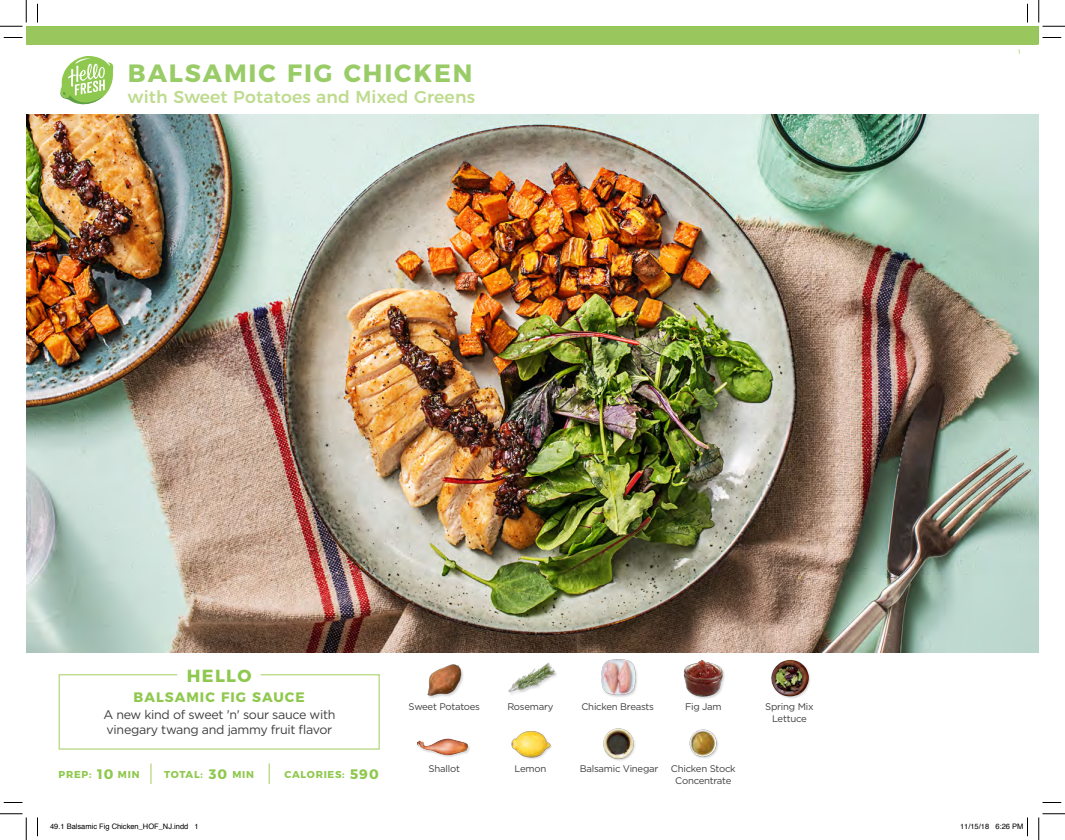
<style>
.page{position:relative;width:1065px;height:840px;background:#fff}
.page>*{position:absolute;margin:0;border:0;box-sizing:border-box;transform-origin:0 0}
.t1{font:700 25px "Montserrat";letter-spacing:.075em;color:#9c6}
.t2{font:700 17.5px "Montserrat";letter-spacing:.075em;color:#8fc84e}
.t3{font:500 17.25px "Montserrat";letter-spacing:.01em;color:#bedb8e}
.t4{font:700 13.75px "Montserrat";letter-spacing:.075em;color:#8fc84e}
.t5{font:12.5px/15px "Gotham";letter-spacing:-.025em;color:#3e3e3f}
.t6{font:700 10px "Montserrat";letter-spacing:.075em;color:#8fc84e}
.t7{font:9.62px/12px "Gotham";letter-spacing:-.025em;color:#3e3e3f;text-align:center}
.t8{font:7.5px "Helvetica";color:#000}
.t9{font:6.25px "Gotham";color:#8fc84e}
</style>
<div class="page">
<div style="left:26px;top:26px;width:1013px;height:18px;border:1px solid #8fc84f"></div>
<svg style="left:58px;top:674px;width:322px;height:76px"></svg>
<img style="left:427px;top:664px;width:36px;height:34px">
<img style="left:417px;top:738px;width:53px;height:19px">
<img style="left:601px;top:659px;width:36px;height:38px">
<img style="left:603px;top:728px;width:32px;height:33px">
<img style="left:508px;top:662px;width:49px;height:33px">
<img style="left:511px;top:731px;width:40px;height:28px">
<div style="left:684px;top:660px;width:42px;height:40px;background:#231f20;opacity:.2"></div>
<img style="left:684px;top:660px;width:40px;height:37px">
<img style="left:689px;top:729px;width:29px;height:29px">
<img style="left:771px;top:659px;width:39px;height:39px">
<hr style="left:150px;top:763px;width:2px;height:21px;background:#bedb8e">
<svg style="left:269px;top:763px;width:1px;height:21px"></svg>
<img style="left:26px;top:115px;width:1012px;height:538px">
<div style="left:26px;top:27px;width:1012px;height:17px;background:#9ac65e"></div>
<svg style="left:60px;top:56px;width:54px;height:49px"></svg>
<svg style="left:4px;top:37px;width:18px;height:1px"></svg>
<svg style="left:1043px;top:37px;width:18px;height:1px"></svg>
<svg style="left:4px;top:802px;width:18px;height:1px"></svg>
<svg style="left:1043px;top:802px;width:18px;height:1px"></svg>
<svg style="left:37px;top:4px;width:1px;height:18px"></svg>
<svg style="left:37px;top:818px;width:1px;height:18px"></svg>
<svg style="left:1027px;top:4px;width:1px;height:18px"></svg>
<svg style="left:0;top:0;width:27px;height:27px"></svg>
<svg style="left:0;top:814px;width:27px;height:26px"></svg>
<svg style="left:1039px;top:0;width:26px;height:27px"></svg>
<svg style="left:1039px;top:814px;width:26px;height:26px"></svg>
<svg style="left:1027px;top:818px;width:1px;height:18px"></svg>
<h1 class="t1" style="left:128px;top:53px;width:346px">BALSAMIC FIG CHICKEN</h1>
<h3 class="t3" style="left:128px;top:83px;width:349px">with Sweet Potatoes and Mixed Greens</h3>
<p class="t9" style="left:1018px;top:48px;width:4px">1</p>
<h2 class="t2" style="left:187px;top:661px;width:66px">HELLO</h2>
<h3 class="t4" style="left:134px;top:686px;width:173px">BALSAMIC FIG SAUCE</h3>
<p class="t5" style="left:103px;top:707px;width:234px">A new kind of sweet 'n' sour sauce with vinegary twang and jammy fruit flavor</p>
<h3 class="t4" style="left:97px;top:762px;width:18px">10</h3>
<h3 class="t4" style="left:209px;top:762px;width:20px">30</h3>
<h3 class="t4" style="left:350px;top:762px;width:30px">590</h3>
<p class="t6" style="left:59px;top:766px;width:35px">PREP:</p>
<p class="t6" style="left:118px;top:766px;width:23px">MIN</p>
<p class="t6" style="left:164px;top:766px;width:40px">TOTAL:</p>
<p class="t6" style="left:232px;top:766px;width:23px">MIN</p>
<p class="t6" style="left:284px;top:766px;width:62px">CALORIES:</p>
<p class="t7" style="left:409px;top:700px;width:73px">Sweet Potatoes</p>
<p class="t7" style="left:429px;top:762px;width:33px">Shallot</p>
<p class="t7" style="left:507px;top:700px;width:48px">Rosemary</p>
<p class="t7" style="left:515px;top:762px;width:33px">Lemon</p>
<p class="t7" style="left:581px;top:700px;width:74px">Chicken Breasts</p>
<p class="t7" style="left:685px;top:700px;width:38px">Fig Jam</p>
<p class="t7" style="left:580px;top:762px;width:80px">Balsamic Vinegar</p>
<p class="t7" style="left:671px;top:762px;width:66px">Chicken Stock<br>Concentrate</p>
<p class="t7" style="left:765px;top:700px;width:50px">Spring Mix<br>Lettuce</p>
<p class="t8" style="left:50px;top:820px;width:150px">49.1 Balsamic Fig Chicken_HOF_NJ.indd 1</p>
<p class="t8" style="left:960px;top:820px;width:65px">11/15/18 6:26 PM</p>
</div>
